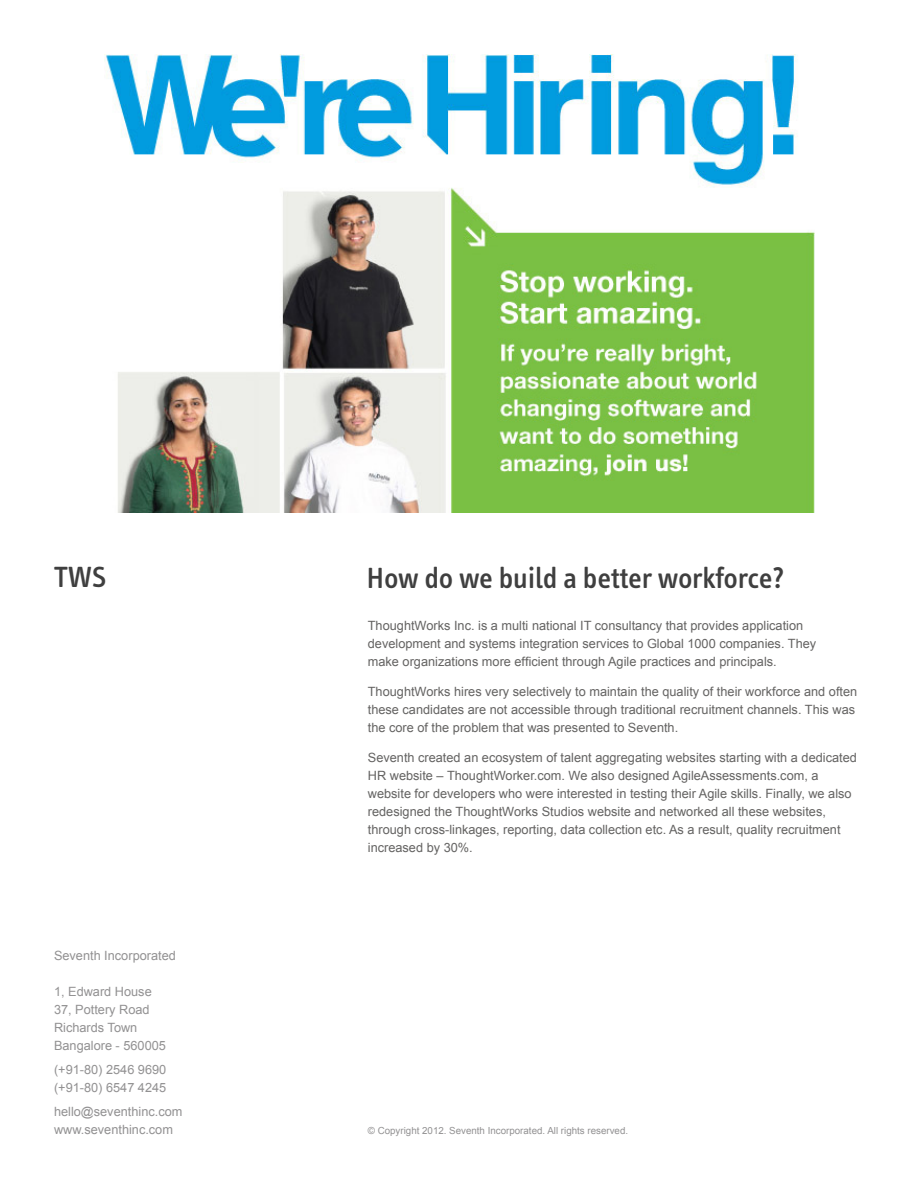
<style>
.page{position:relative;width:918px;height:1188px;background:#fff}
.page>*{position:absolute;margin:0;border:0;box-sizing:border-box;transform-origin:0 0}
.t1{font:500 30px "Info Text";color:#3f3f3f}
.t2{font:12.75px/18px "Arial";color:#646362}
.t3{font:12.75px "Arial";color:#929192}
.t4{font:9.75px "Arial";color:#929192}
</style>
<div class="page">
<img style="left:104px;top:54px;width:711px;height:459px">
<p class="t1" style="left:54px;top:560px;width:54px">TWS</p>
<p class="t1" style="left:367px;top:561px;width:419px">How do we build a better workforce?</p>
<p class="t2" style="left:368px;top:617px;width:450px">ThoughtWorks Inc. is a multi national IT consultancy that provides application development and systems integration services to Global 1000 companies. They</p>
<p class="t2" style="left:368px;top:653px;width:410px">make organizations more efficient through Agile practices and principals.</p>
<p class="t2" style="left:368px;top:683px;width:491px">ThoughtWorks hires very selectively to maintain the quality of their workforce and often these candidates are not accessible through traditional recruitment channels. This was the core of the problem that was presented to Seventh.</p>
<p class="t2" style="left:368px;top:749px;width:491px">Seventh created an ecosystem of talent aggregating websites starting with a dedicated HR website – ThoughtWorker.com. We also designed AgileAssessments.com, a website for developers who were interested in testing their Agile skills. Finally, we also redesigned the ThoughtWorks Studios website and networked all these websites, through cross-linkages, reporting, data collection etc. As a result, quality recruitment increased by 30%.</p>
<p class="t3" style="left:54px;top:947px;width:123px">Seventh Incorporated</p>
<p class="t3" style="left:54px;top:983px;width:99px">1, Edward House</p>
<p class="t3" style="left:54px;top:1001px;width:97px">37, Pottery Road</p>
<p class="t3" style="left:54px;top:1019px;width:85px">Richards Town</p>
<p class="t3" style="left:54px;top:1037px;width:113px">Bangalore - 560005</p>
<p class="t3" style="left:54px;top:1061px;width:114px">(+91-80) 2546 9690</p>
<p class="t3" style="left:54px;top:1079px;width:114px">(+91-80) 6547 4245</p>
<p class="t3" style="left:54px;top:1103px;width:130px">hello@seventhinc.com</p>
<p class="t3" style="left:54px;top:1121px;width:121px">www.seventhinc.com</p>
<p class="t4" style="left:368px;top:1124px;width:262px">© Copyright 2012. Seventh Incorporated. All rights reserved.</p>
</div>
